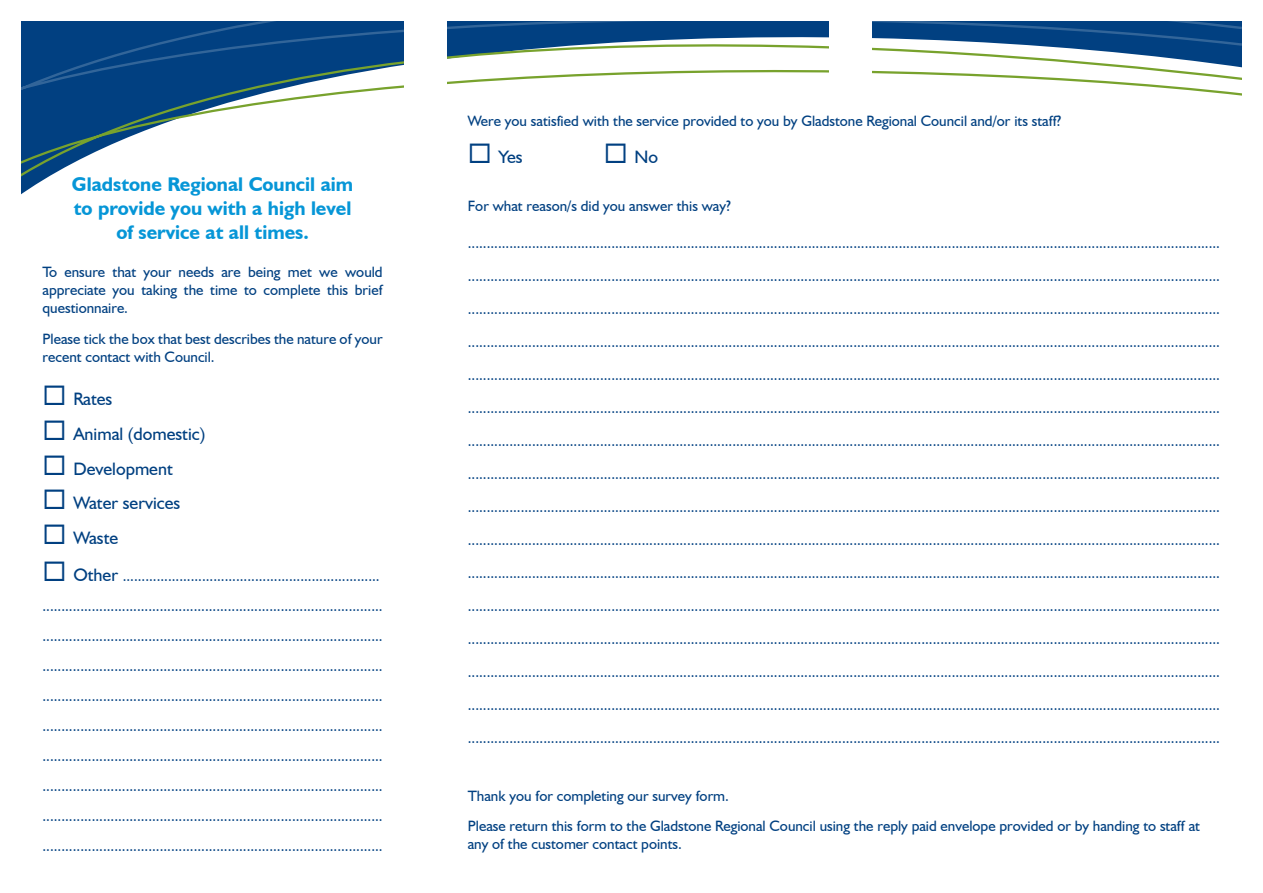
<style>
.page{position:relative;width:1263px;height:893px;background:#fff}
.page>*{position:absolute;margin:0;border:0;box-sizing:border-box;transform-origin:0 0}
.t1{font:700 19.8px/23.7px "Humanist 521 BT";color:#0696d7;text-align:center}
.t2{font:18px "Humanist 521 BT";color:#014081}
.t3{font:15px/30px "Humanist 521 BT";color:#014081}
.s1{font-size:18px}
</style>
<div class="page">
<svg style="left:21px;top:21px;width:1221px;height:174px"></svg>
<div style="left:404px;top:0;width:42px;height:89px;background:#fff"></div>
<div style="left:829px;top:0;width:43px;height:89px;background:#fff"></div>
<h1 class="t1" style="left:72px;top:172px;width:283px">Gladstone Regional Council aim to provide you with a high level of service at all times.</h1>
<p class="t3" style="left:43px;top:263px;width:342px;line-height:18px;text-align:justify">To ensure that your needs are being met we would appreciate you taking the time to complete this brief questionnaire.</p>
<p class="t3" style="left:43px;top:329px;width:342px;line-height:18px">Please tick the box that best describes the nature of your recent contact with Council.</p>
<p class="t2" style="left:43px;top:388px;width:71px">◻ Rates</p>
<p class="t2" style="left:43px;top:423px;width:164px">◻ Animal (domestic)</p>
<p class="t2" style="left:43px;top:457px;width:132px">◻ Development</p>
<p class="t2" style="left:43px;top:492px;width:139px">◻ Water services</p>
<p class="t2" style="left:43px;top:527px;width:77px">◻ Waste</p>
<p class="t3" style="left:43px;top:560px;width:342px">◻ <span class="s1">Other</span> .................................................................... .......................................................................................... .......................................................................................... .......................................................................................... .......................................................................................... .......................................................................................... .......................................................................................... .......................................................................................... .......................................................................................... ..........................................................................................</p>
<p class="t3" style="left:468px;top:106px;width:595px">Were you satisfied with the service provided to you by Gladstone Regional Council and/or its staff?</p>
<p class="t2" style="left:468px;top:146px;width:56px">◻ Yes</p>
<p class="t2" style="left:604px;top:146px;width:56px">◻ No</p>
<p class="t3" style="left:468px;top:191px;width:265px">For what reason/s did you answer this way?</p>
<p class="t3" style="left:468px;top:228px;width:754px">.......................................................................................................................................................................................................</p>
<p class="t3" style="left:468px;top:261px;width:754px">.......................................................................................................................................................................................................</p>
<p class="t3" style="left:468px;top:294px;width:754px">.......................................................................................................................................................................................................</p>
<p class="t3" style="left:468px;top:327px;width:754px">.......................................................................................................................................................................................................</p>
<p class="t3" style="left:468px;top:360px;width:754px">.......................................................................................................................................................................................................</p>
<p class="t3" style="left:468px;top:393px;width:754px">.......................................................................................................................................................................................................</p>
<p class="t3" style="left:468px;top:426px;width:754px">.......................................................................................................................................................................................................</p>
<p class="t3" style="left:468px;top:459px;width:754px">.......................................................................................................................................................................................................</p>
<p class="t3" style="left:468px;top:492px;width:754px">.......................................................................................................................................................................................................</p>
<p class="t3" style="left:468px;top:525px;width:754px">.......................................................................................................................................................................................................</p>
<p class="t3" style="left:468px;top:558px;width:754px">.......................................................................................................................................................................................................</p>
<p class="t3" style="left:468px;top:591px;width:754px">.......................................................................................................................................................................................................</p>
<p class="t3" style="left:468px;top:624px;width:754px">.......................................................................................................................................................................................................</p>
<p class="t3" style="left:468px;top:657px;width:754px">.......................................................................................................................................................................................................</p>
<p class="t3" style="left:468px;top:690px;width:754px">.......................................................................................................................................................................................................</p>
<p class="t3" style="left:468px;top:723px;width:754px">.......................................................................................................................................................................................................</p>
<p class="t3" style="left:468px;top:780px;width:734px;line-height:30.8px">Thank you for completing our survey form.<br>Please return this form to the Gladstone Regional Council using the reply paid envelope provided or by handing to staff at</p>
<p class="t3" style="left:468px;top:829px;width:216px">any of the customer contact points.</p>
</div>
